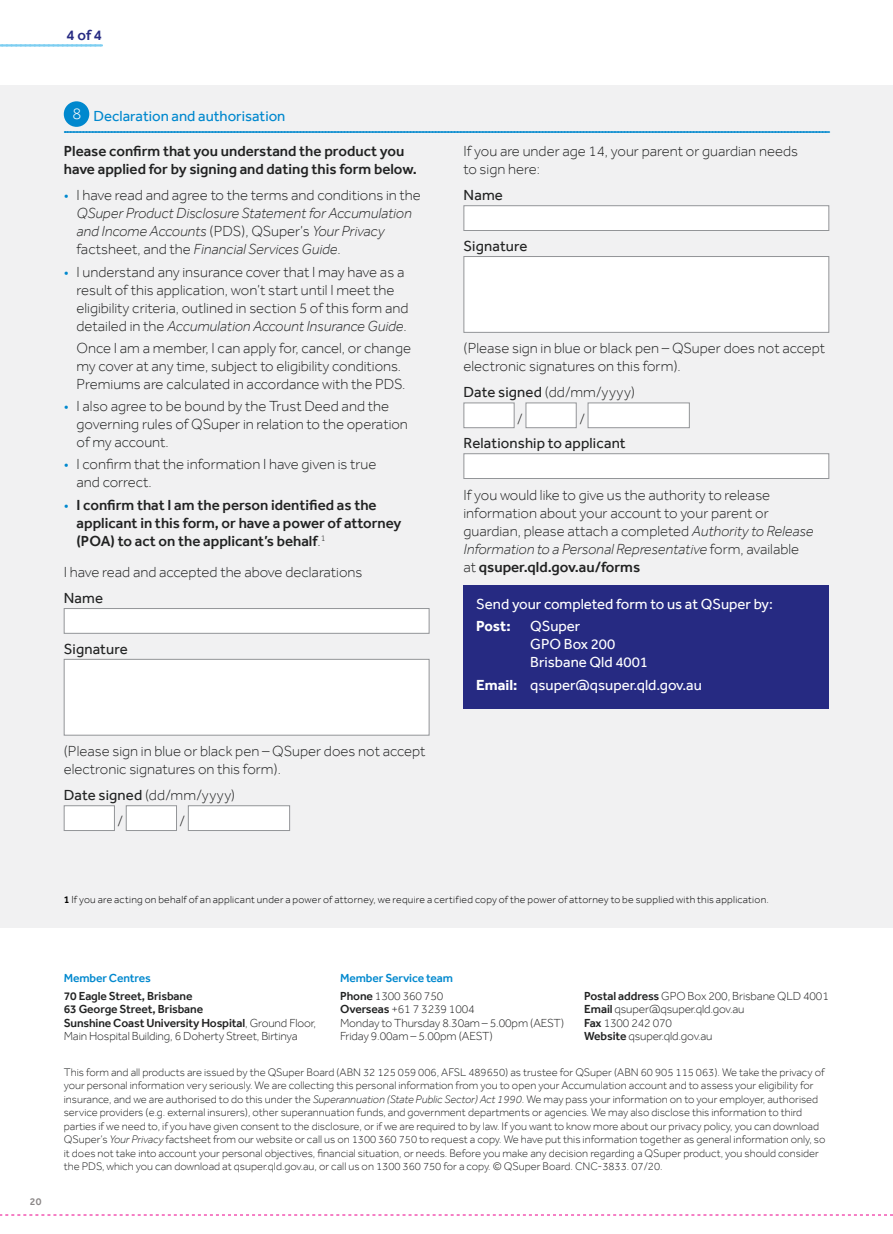
<style>
.page{position:relative;width:893px;height:1234px;background:#fff}
.page>*{position:absolute;margin:0;border:0;box-sizing:border-box;transform-origin:0 0}
.t1{font:300 16.5px "Effra";color:#fff}
.t2{font:300 15px/18px "Effra";color:#212222}
.t3{font:500 15px/18px "Effra";color:#212222}
.t4{font:italic 300 15px/18px "Effra";color:#212222}
.t5{font:15px/18px "Effra";color:#fff}
.t6{font:15px "Effra";letter-spacing:.01em;color:#212222}
.t7{font:15px "Effra";color:#0088ce}
.t8{font:700 15px "Effra";color:#fff}
.t9{font:500 15px "Effra";color:#262a82}
.t10{font:300 12px/13.5px "Effra";letter-spacing:-.01em;color:#212222}
.t11{font:500 12px/13.5px "Effra";letter-spacing:-.01em;color:#212222}
.t12{font:500 12px/17.7px "Effra";letter-spacing:-.01em;color:#0088ce}
.t13{font:300 11.25px/13.5px "Effra";color:#212222}
.t14{font:300 10.5px "Effra";letter-spacing:.025em;color:#000}
.t15{font:500 10.5px "Effra";color:#8b8787}
.s1{font-style:normal;color:#0088ce}
.s2{font-style:normal}
.s3{color:#0088ce}
.s4{font-style:italic}
.s5{font-weight:300;color:#0088ce}
.s6{font-weight:300}
.s7{font-weight:400}
.s8{font-weight:500}
.s9{font-weight:700}
.s10{color:#212222}
.s11{font-weight:300;color:#212222}
</style>
<div class="page">
<div style="left:0;top:85px;width:893px;height:842px;background:#f1f1f2"></div>
<svg style="left:65px;top:131px;width:764px;height:2px;background:#2a9ad3"></svg>
<div style="left:64px;top:608px;width:365px;height:25px;background:#fff;border:1px solid #939598"></div>
<div style="left:64px;top:658px;width:365px;height:77px;background:#fff;border:1px solid #939598"></div>
<div style="left:64px;top:805px;width:51px;height:25px;background:#fff;border:1px solid #939598"></div>
<div style="left:126px;top:805px;width:51px;height:25px;background:#fff;border:1px solid #939598"></div>
<div style="left:188px;top:805px;width:102px;height:25px;background:#fff;border:1px solid #939598"></div>
<div style="left:463px;top:205px;width:366px;height:26px;background:#fff;border:1px solid #939598"></div>
<div style="left:463px;top:256px;width:366px;height:76px;background:#fff;border:1px solid #939598"></div>
<div style="left:463px;top:402px;width:51px;height:26px;background:#fff;border:1px solid #939598"></div>
<div style="left:526px;top:402px;width:51px;height:26px;background:#fff;border:1px solid #939598"></div>
<div style="left:588px;top:402px;width:102px;height:26px;background:#fff;border:1px solid #939598"></div>
<div style="left:463px;top:453px;width:366px;height:26px;background:#fff;border:1px solid #939598"></div>
<div style="left:463px;top:585px;width:366px;height:124px;background:#262a82"></div>
<div style="left:64px;top:101px;width:25px;height:26px;background:#0088ce;border-radius:50%"></div>
<svg style="left:0;top:44px;width:102px;height:3px"></svg>
<svg style="left:0;top:1214px;width:893px;height:1px"></svg>
<h2 class="t9" style="left:66px;top:26px;width:37px">4 of 4</h2>
<h1 class="t1" style="left:72px;top:103px;width:10px">8</h1>
<h2 class="t7" style="left:94px;top:107px;width:193px">Declaration and authorisation</h2>
<h2 class="t3" style="left:64px;top:141px;width:355px">Please confirm that you understand the product you have applied for by signing and dating this form below.</h2>
<h2 class="t4" style="left:77px;top:186px;width:346px;text-indent:-13px"><span class="s1">•</span> <span class="s2">I have read and agree to the terms and conditions in the </span>QSuper Product Disclosure Statement for Accumulation and Income Accounts <span class="s2">(PDS), QSuper’s</span> Your Privacy <span class="s2">factsheet, and the</span> Financial Services Guide<span class="s2">.</span></h2>
<h2 class="t2" style="left:77px;top:262px;width:333px;text-indent:-13px"><span class="s3">•</span> I understand any insurance cover that I may have as a result of this application, won’t start until I meet the eligibility criteria, outlined in section 5 of this form and detailed in the <span class="s4">Accumulation Account Insurance Guide</span>.</h2>
<h2 class="t2" style="left:77px;top:338px;width:336px">Once I am a member, I can apply for, cancel, or change my cover at any time, subject to eligibility conditions.<br>Premiums are calculated in accordance with the PDS.</h2>
<h2 class="t2" style="left:77px;top:397px;width:333px;text-indent:-13px"><span class="s3">•</span> I also agree to be bound by the Trust Deed and the governing rules of QSuper in relation to the operation of my account.</h2>
<h2 class="t2" style="left:77px;top:455px;width:302px;text-indent:-13px"><span class="s3">•</span> I confirm that the information I have given is true and correct.</h2>
<h2 class="t3" style="left:77px;top:495px;width:326px;text-indent:-13px"><span class="s5">•</span> I confirm that I am the person identified as the applicant in this form, or have a power of attorney (POA) to act on the applicant’s behalf<span class="s6">.</span><sup>1</sup></h2>
<h2 class="t2" style="left:64px;top:562px;width:300px">I have read and accepted the above declarations</h2>
<h2 class="t6" style="left:64px;top:589px;width:41px">Name</h2>
<h2 class="t6" style="left:64px;top:639px;width:66px">Signature</h2>
<h2 class="t2" style="left:64px;top:741px;width:363px">(Please sign in blue or black pen – QSuper does not accept electronic signatures on this form).</h2>
<h2 class="t2" style="left:118px;top:781px;width:119px;line-height:26.1px;text-indent:-54px"><span class="s7">Date signed</span> (dd/mm/yyyy) /</h2>
<h2 class="t2" style="left:180px;top:812px;width:7px">/</h2>
<h2 class="t2" style="left:463px;top:141px;width:336px">If you are under age 14, your parent or guardian needs to sign here:</h2>
<h2 class="t6" style="left:463px;top:186px;width:41px">Name</h2>
<h2 class="t6" style="left:463px;top:237px;width:66px">Signature</h2>
<h2 class="t2" style="left:463px;top:338px;width:363px">(Please sign in blue or black pen – QSuper does not accept electronic signatures on this form).</h2>
<h2 class="t2" style="left:517px;top:379px;width:119px;line-height:26.1px;text-indent:-54px"><span class="s7">Date signed</span> (dd/mm/yyyy) /</h2>
<h2 class="t2" style="left:579px;top:409px;width:7px">/</h2>
<h2 class="t6" style="left:463px;top:434px;width:164px">Relationship to applicant</h2>
<p class="t2" style="left:463px;top:486px;width:352px">If you would like to give us the authority to release information about your account to your parent or guardian, please attach a completed <span class="s4">Authority to Release Information to a Personal Representative</span> form, available at <span class="s8">qsuper.qld.gov.au/forms</span></p>
<h2 class="t5" style="left:476px;top:594px;width:298px">Send your completed form to us at QSuper by:</h2>
<h2 class="t8" style="left:476px;top:617px;width:36px">Post:</h2>
<h2 class="t5" style="left:530px;top:616px;width:119px">QSuper<br>GPO Box 200<br>Brisbane Qld 4001</h2>
<h2 class="t5" style="left:476px;top:675px;width:227px"><span class="s9">Email:</span> qsuper@qsuper.qld.gov.au</h2>
<p class="t14" style="left:64px;top:893px;width:707px"><span class="s8">1</span> If you are acting on behalf of an applicant under a power of attorney, we require a certified copy of the power of attorney to be supplied with this application.</p>
<p class="t15" style="left:30px;top:1194px;width:13px">20</p>
<p class="t12" style="left:340px;top:968px;width:114px">Member Service team<br><span class="s10">Phone</span> <span class="s11">1300 360 750</span></p>
<p class="t10" style="left:340px;top:1001px;width:225px"><span class="s8">Overseas</span> +61 7 3239 1004<br>Monday to Thursday 8.30am – 5.00pm (AEST)<br>Friday 9.00am – 5.00pm (AEST)</p>
<p class="t12" style="left:64px;top:968px;width:89px">Member Centres</p>
<p class="t11" style="left:64px;top:988px;width:254px">70 Eagle Street, Brisbane<br>63 George Street, Brisbane<br>Sunshine Coast University Hospital<span class="s6">, Ground Floor, Main Hospital Building, 6 Doherty Street, Birtinya</span></p>
<p class="t10" style="left:584px;top:988px;width:246px"><span class="s8">Postal address</span> GPO Box 200, Brisbane QLD 4001<br><span class="s8">Email</span> qsuper@qsuper.qld.gov.au<br><span class="s8">Fax</span> 1300 242 070<br><span class="s8">Website</span> qsuper.qld.gov.au</p>
<p class="t13" style="left:64px;top:1064px;width:763px">This form and all products are issued by the QSuper Board (ABN 32 125 059 006, AFSL 489650) as trustee for QSuper (ABN 60 905 115 063). We take the privacy of your personal information very seriously. We are collecting this personal information from you to open your Accumulation account and to assess your eligibility for insurance, and we are authorised to do this under the <span class="s4">Superannuation (State Public Sector) Act 1990</span>. We may pass your information on to your employer, authorised service providers (e.g. external insurers), other superannuation funds, and government departments or agencies. We may also disclose this information to third parties if we need to, if you have given consent to the disclosure, or if we are required to by law. If you want to know more about our privacy policy, you can download QSuper’s <span class="s4">Your Privacy</span> factsheet from our website or call us on 1300 360 750 to request a copy. We have put this information together as general information only, so it does not take into account your personal objectives, financial situation, or needs. Before you make any decision regarding a QSuper product, you should consider the PDS, which you can download at qsuper.qld.gov.au, or call us on 1300 360 750 for a copy. © QSuper Board. CNC-3833. 07/20.</p>
</div>
